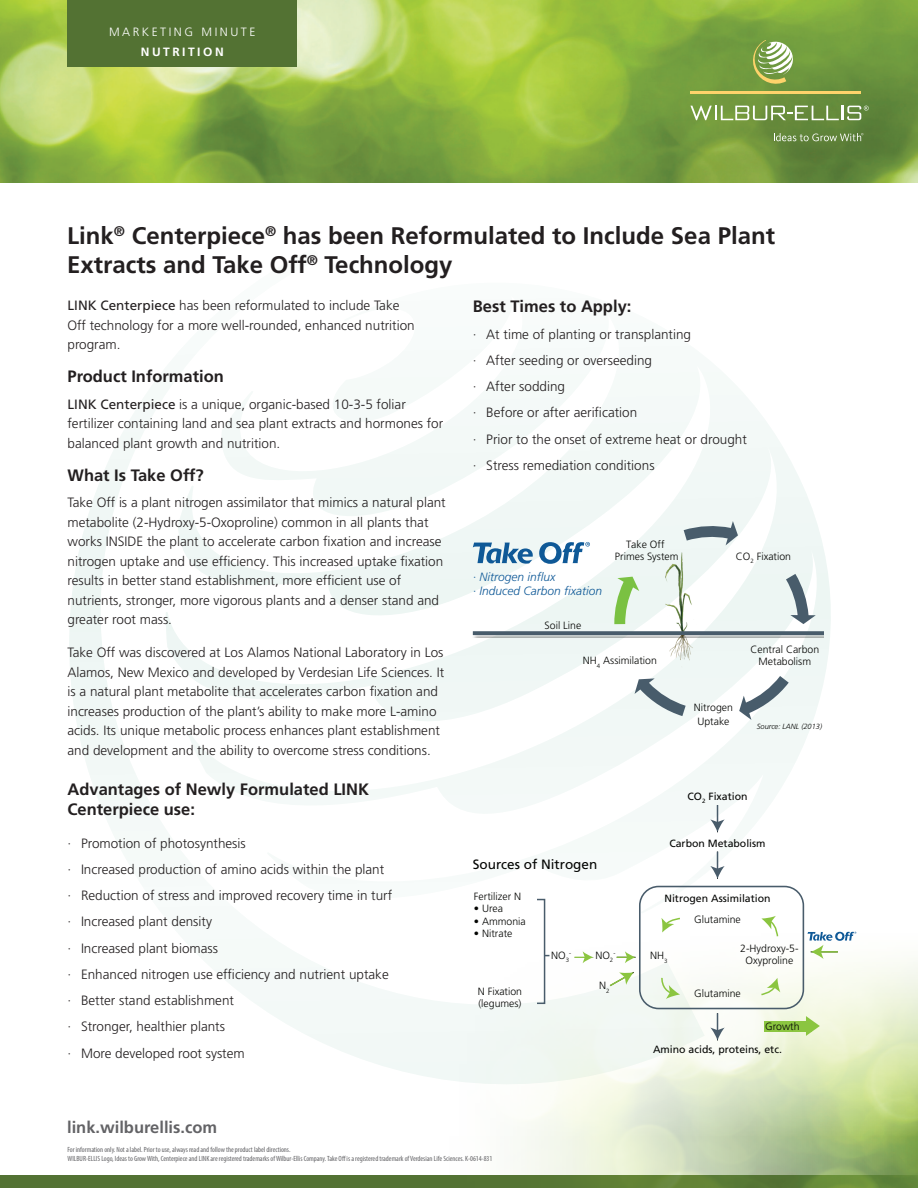
<style>
.page{position:relative;width:918px;height:1188px;background:#fff}
.page>*{position:absolute;margin:0;border:0;box-sizing:border-box;transform-origin:0 0}
.t1{font:700 24px/28.8px "Frutiger LT Pro";color:#231f20}
.t2{font:700 16.5px/19.8px "Frutiger LT Pro";color:#231f20}
.t3{font:700 16.5px "Frutiger LT Pro";color:#636366}
.t4{font:300 13.5px/19.5px "Frutiger LT Pro";color:#231f20}
.t5{font:13.5px "Frutiger LT Pro";color:#040503}
.t6{font:italic 300 12px/14.2px "Frutiger LT Pro";color:#0f5997}
.t7{font:300 12px "Frutiger LT Pro";letter-spacing:.21em;color:#fff}
.t8{font:700 12px "Frutiger LT Pro";letter-spacing:.21em;color:#fff}
.t9{font:300 10.5px/12.6px "Frutiger LT Pro";color:#040503;text-align:center}
.t10{font:10.5px "Frutiger LT Pro";color:#040503}
.t11{font:condensed 7.5px/9px "Myriad Pro";color:#636366}
.t12{font:italic 300 7.5px "Frutiger LT Pro";color:#040503}
.t13{font:300 6.15px "Frutiger LT Pro";color:#040503}
.s1{font-weight:400}
</style>
<div class="page">
<img style="left:0;top:0;width:918px;height:183px">
<div style="left:68px;top:0;width:229px;height:68px;background:#537233"></div>
<svg style="left:69px;top:405px;width:477px;height:673px"></svg>
<svg style="left:166px;top:395px;width:665px;height:519px"></svg>
<div style="left:0;top:1175px;width:918px;height:13px;background:#537233"></div>
<img style="left:437px;top:923px;width:481px;height:265px">
<svg style="left:750px;top:40px;width:46px;height:47px"></svg>
<hr style="left:690px;top:91px;width:171px;height:2px;background:#fed36b">
<svg style="left:690px;top:106px;width:179px;height:14px"></svg>
<svg style="left:774px;top:133px;width:89px;height:8px"></svg>
<svg style="left:786px;top:574px;width:30px;height:50px"></svg>
<svg style="left:739px;top:676px;width:50px;height:44px"></svg>
<svg style="left:635px;top:678px;width:51px;height:38px"></svg>
<svg style="left:614px;top:577px;width:25px;height:47px"></svg>
<svg style="left:684px;top:521px;width:54px;height:24px"></svg>
<img style="left:666px;top:552px;width:35px;height:115px">
<img style="left:473px;top:635px;width:351px;height:2px">
<svg style="left:473px;top:631px;width:351px;height:4px"></svg>
<svg style="left:473px;top:543px;width:60px;height:21px"></svg>
<svg style="left:539px;top:542px;width:51px;height:22px"></svg>
<div style="left:639px;top:886px;width:165px;height:123px;border:2px solid #495c6b;border-radius:19px"></div>
<svg style="left:761px;top:916px;width:18px;height:22px"></svg>
<svg style="left:661px;top:917px;width:20px;height:15px"></svg>
<svg style="left:660px;top:976px;width:20px;height:23px"></svg>
<svg style="left:760px;top:978px;width:20px;height:18px"></svg>
<svg style="left:617px;top:951px;width:19px;height:12px"></svg>
<svg style="left:608px;top:972px;width:26px;height:16px"></svg>
<svg style="left:808px;top:932px;width:48px;height:27px"></svg>
<svg style="left:710px;top:805px;width:15px;height:27px"></svg>
<svg style="left:710px;top:852px;width:15px;height:27px"></svg>
<svg style="left:710px;top:1013px;width:15px;height:27px"></svg>
<div style="left:764px;top:1021px;width:48px;height:10px;background:#8bc540"></div>
<svg style="left:806px;top:1016px;width:14px;height:20px"></svg>
<div style="left:536px;top:899px;width:9px;height:105px;border:2px solid #495c6b"></div>
<svg style="left:574px;top:951px;width:19px;height:12px"></svg>
<p class="t7" style="left:109px;top:25px;width:148px">MARKETING MINUTE</p>
<p class="t8" style="left:141px;top:44px;width:84px">NUTRITION</p>
<h1 class="t1" style="left:67px;top:222px;width:709px">Link<sup>®</sup> Centerpiece<sup>®</sup> has been Reformulated to Include Sea Plant<br>Extracts and Take Off<sup>®</sup> Technology</h1>
<p class="t4" style="left:68px;top:296px;width:349px"><span class="s1">LINK Centerpiece</span> has been reformulated to include Take<br>Off technology for a more well-rounded, enhanced nutrition program.</p>
<p class="t2" style="left:68px;top:367px;width:158px">Product Information</p>
<p class="t4" style="left:68px;top:394px;width:377px"><span class="s1">LINK Centerpiece</span> is a unique, organic-based 10-3-5 foliar fertilizer containing land and sea plant extracts and hormones for balanced plant growth and nutrition.</p>
<p class="t2" style="left:68px;top:465px;width:138px">What Is Take Off?</p>
<p class="t4" style="left:68px;top:493px;width:380px">Take Off is a plant nitrogen assimilator that mimics a natural plant metabolite (2-Hydroxy-5-Oxoproline) common in all plants that works INSIDE the plant to accelerate carbon fixation and increase nitrogen uptake and use efficiency. This increased uptake fixation results in better stand establishment, more efficient use of nutrients, stronger, more vigorous plants and a denser stand and greater root mass.</p>
<p class="t4" style="left:68px;top:643px;width:378px">Take Off was discovered at Los Alamos National Laboratory in Los Alamos, New Mexico and developed by Verdesian Life Sciences. It is a natural plant metabolite that accelerates carbon fixation and increases production of the plant’s ability to make more L-amino acids. Its unique metabolic process enhances plant establishment and development and the ability to overcome stress conditions.</p>
<p class="t2" style="left:68px;top:779px;width:303px">Advantages of Newly Formulated LINK<br>Centerpiece use:</p>
<p class="t4" style="left:68px;top:830px;width:326px;line-height:26.2px">· Promotion of photosynthesis<br>· Increased production of amino acids within the plant<br>· Reduction of stress and improved recovery time in turf · Increased plant density<br>· Increased plant biomass<br>· Enhanced nitrogen use efficiency and nutrient uptake · Better stand establishment<br>· Stronger, healthier plants<br>· More developed root system</p>
<p class="t2" style="left:473px;top:297px;width:160px">Best Times to Apply:</p>
<p class="t4" style="left:473px;top:321px;width:276px;line-height:26.2px">· At time of planting or transplanting<br>· After seeding or overseeding<br>· After sodding<br>· Before or after aerification<br>· Prior to the onset of extreme heat or drought · Stress remediation conditions</p>
<p class="t9" style="left:615px;top:539px;width:65px;line-height:12px">Take Off<br>Primes System</p>
<p class="t9" style="left:736px;top:550px;width:57px">CO<sub>2</sub> Fixation</p>
<p class="t6" style="left:473px;top:570px;width:131px">· Nitrogen influx<br>· Induced Carbon fixation</p>
<p class="t9" style="left:545px;top:619px;width:38px">Soil Line</p>
<p class="t9" style="left:750px;top:643px;width:70px">Central Carbon<br>Metabolism</p>
<p class="t9" style="left:583px;top:654px;width:75px">NH<sub>4</sub> Assimilation</p>
<p class="t9" style="left:694px;top:701px;width:41px;line-height:13.5px">Nitrogen<br>Uptake</p>
<p class="t12" style="left:757px;top:722px;width:67px">Source: LANL (2013)</p>
<p class="t10" style="left:688px;top:790px;width:61px">CO<sub>2</sub> Fixation</p>
<p class="t10" style="left:669px;top:837px;width:98px">Carbon Metabolism</p>
<p class="t5" style="left:473px;top:856px;width:126px">Sources of Nitrogen</p>
<p class="t9" style="left:474px;top:890px;width:49px">Fertilizer N</p>
<p class="t9" style="left:474px;top:902px;width:31px">• Urea</p>
<p class="t9" style="left:474px;top:915px;width:53px">• Ammonia</p>
<p class="t9" style="left:474px;top:927px;width:40px">• Nitrate</p>
<p class="t10" style="left:664px;top:893px;width:108px">Nitrogen Assimilation</p>
<p class="t9" style="left:694px;top:913px;width:48px">Glutamine</p>
<p class="t9" style="left:650px;top:949px;width:19px">NH<sub>3</sub></p>
<p class="t9" style="left:740px;top:942px;width:60px">2-Hydroxy-5-<br>Oxyproline</p>
<p class="t9" style="left:694px;top:987px;width:48px">Glutamine</p>
<p class="t9" style="left:551px;top:949px;width:19px">NO<sub>3</sub></p>
<p class="t13" style="left:569px;top:949px;width:4px">-</p>
<p class="t9" style="left:595px;top:949px;width:19px">NO<sub>2</sub></p>
<p class="t13" style="left:613px;top:949px;width:4px">-</p>
<p class="t9" style="left:478px;top:985px;width:46px;text-align:left">N Fixation (legumes)</p>
<p class="t9" style="left:599px;top:979px;width:12px">N<sub>2</sub></p>
<p class="t9" style="left:765px;top:1020px;width:36px">Growth</p>
<p class="t10" style="left:653px;top:1044px;width:130px">Amino acids, proteins, etc.</p>
<p class="t3" style="left:67px;top:1117px;width:152px">link.wilburellis.com</p>
<p class="t11" style="left:68px;top:1145px;width:426px">For information only. Not a label. Prior to use, always read and follow the product label directions.<br>WILBUR-ELLIS Logo, Ideas to Grow With, Centerpiece and LINK are registered trademarks of Wilbur-Ellis Company. Take Off is a registered trademark of Verdesian Life Sciences. K-0614-831</p>
</div>
